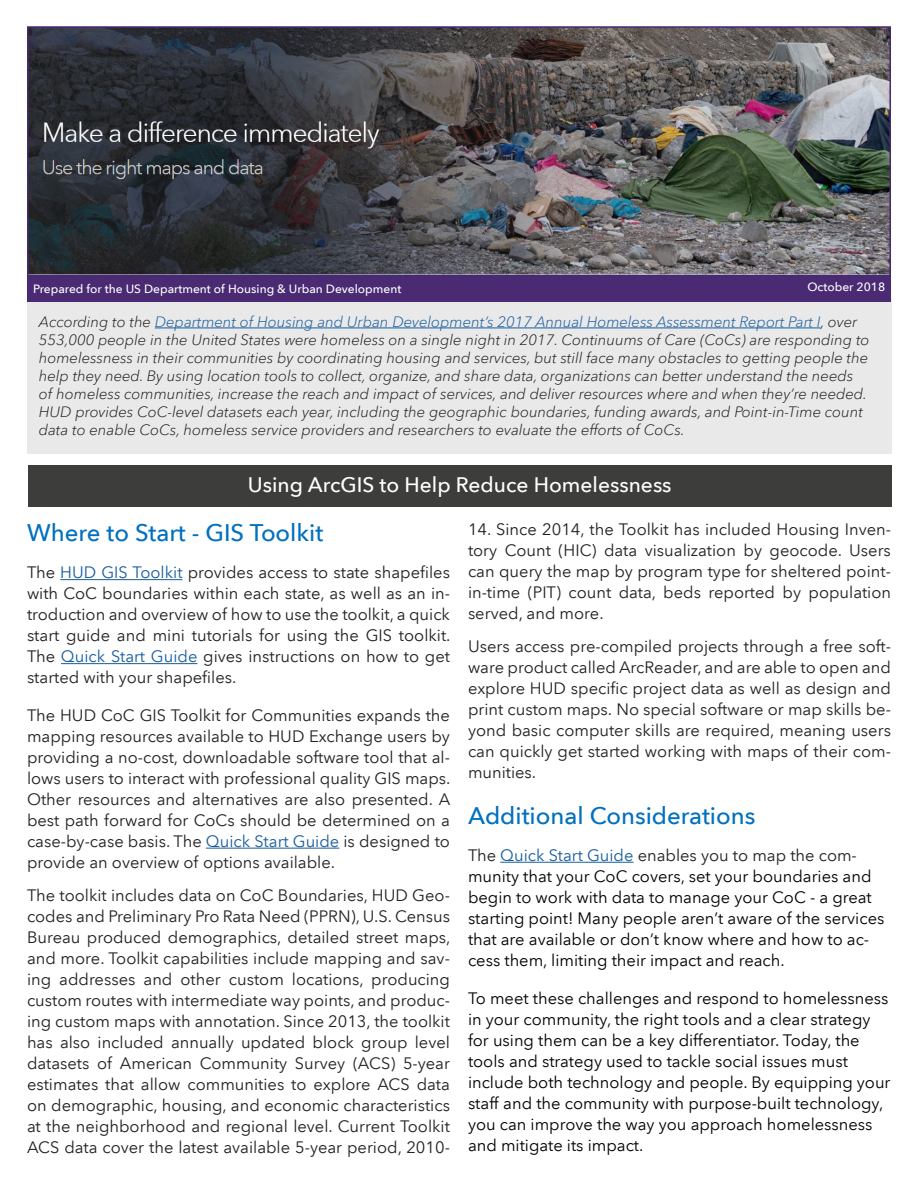
<style>
.page{position:relative;width:918px;height:1188px;background:#fff}
.page>*{position:absolute;margin:0;border:0;box-sizing:border-box;transform-origin:0 0}
.t1{font:500 24px "Avenir Next LT Pro";color:#0070c0}
.t2{font:500 21px "Avenir Next LT Pro";color:#fff}
.t3{font:16.5px/21px "Avenir Next LT Pro";color:#231f20;text-align:justify}
.t4{font:16.5px/21px "Avenir Next LT Pro";color:#000}
.t5{font:italic 300 15px/18px "Avenir Next LT Pro";color:#231f20}
.t6{font:500 12px "Avenir Next LT Pro";color:#fff}
.s1{color:#175d9e}
.s2{color:#231f20}
</style>
<div class="page">
<div style="left:27px;top:298px;width:864px;height:156px;background:#e9e9e9"></div>
<div style="left:27px;top:274px;width:864px;height:28px;background:#492a73"></div>
<div style="left:28px;top:465px;width:863px;height:42px;background:#3d3d3c"></div>
<img style="left:30px;top:29px;width:858px;height:244px">
<div style="left:27px;top:26px;width:864px;height:250px;border:2px solid #472973"></div>
<hr style="left:155px;top:328px;width:666px;height:1px;background:#175d9e">
<hr style="left:60px;top:579px;width:123px;height:1px;background:#175d9e">
<hr style="left:61px;top:663px;width:137px;height:1px;background:#175d9e">
<hr style="left:206px;top:848px;width:133px;height:1px;background:#175d9e">
<hr style="left:500px;top:862px;width:134px;height:1px;background:#175d9e">
<p class="t6" style="left:33px;top:281px;width:370px">Prepared for the US Department of Housing &amp; Urban Development</p>
<p class="t6" style="left:807px;top:280px;width:79px">October 2018</p>
<p class="t5" style="left:39px;top:313px;width:832px">According to the <span class="s1">Department of Housing and Urban Development’s 2017 Annual Homeless Assessment Report Part I</span>, over 553,000 people in the United States were homeless on a single night in 2017. Continuums of Care (CoCs) are responding to homelessness in their communities by coordinating housing and services, but still face many obstacles to getting people the help they need. By using location tools to collect, organize, and share data, organizations can better understand the needs of homeless communities, increase the reach and impact of services, and deliver resources where and when they’re needed.<br>HUD provides CoC-level datasets each year, including the geographic boundaries, funding awards, and Point-in-Time count data to enable CoCs, homeless service providers and researchers to evaluate the efforts of CoCs.</p>
<h1 class="t2" style="left:248px;top:472px;width:425px">Using ArcGIS to Help Reduce Homelessness</h1>
<h2 class="t1" style="left:27px;top:518px;width:298px">Where to Start - GIS Toolkit</h2>
<p class="t3" style="left:27px;top:562px;width:425px">The <span class="s1">HUD GIS Toolkit</span> provides access to state shapefiles with CoC boundaries within each state, as well as an in&shy;troduction and overview of how to use the toolkit, a quick start guide and mini tutorials for using the GIS toolkit.<br>The <span class="s1">Quick Start Guide</span> gives instructions on how to get started with your shapefiles.</p>
<p class="t3" style="left:27px;top:705px;width:425px">The HUD CoC GIS Toolkit for Communities expands the mapping resources available to HUD Exchange users by providing a no-cost, downloadable software tool that al&shy;lows users to interact with professional quality GIS maps.<br>Other resources and alternatives are also presented. A best path forward for CoCs should be determined on a case-by-case basis. The <span class="s1">Quick Start Guide</span> is designed to provide an overview of options available.</p>
<p class="t3" style="left:27px;top:885px;width:425px">The toolkit includes data on CoC Boundaries, HUD Geo&shy;codes and Preliminary Pro Rata Need (PPRN), U.S. Census Bureau produced demographics, detailed street maps, and more. Toolkit capabilities include mapping and sav&shy;ing addresses and other custom locations, producing custom routes with intermediate way points, and produc&shy;ing custom maps with annotation. Since 2013, the toolkit has also included annually updated block group level datasets of American Community Survey (ACS) 5-year estimates that allow communities to explore ACS data on demographic, housing, and economic characteristics at the neighborhood and regional level. Current Toolkit ACS data cover the latest available 5-year period, 2010-</p>
<p class="t3" style="left:468px;top:519px;width:425px">14. Since 2014, the Toolkit has included Housing Inven&shy;tory Count (HIC) data visualization by geocode. Users can query the map by program type for sheltered point&shy;in-time (PIT) count data, beds reported by population served, and more.</p>
<p class="t3" style="left:468px;top:636px;width:425px">Users access pre-compiled projects through a free soft&shy;ware product called ArcReader, and are able to open and explore HUD specific project data as well as design and print custom maps. No special software or map skills be&shy;yond basic computer skills are required, meaning users can quickly get started working with maps of their com&shy;munities.</p>
<h2 class="t1" style="left:468px;top:801px;width:289px">Additional Considerations</h2>
<p class="t4" style="left:468px;top:845px;width:418px"><span class="s2">The</span> <span class="s1">Quick Start Guide</span> <span class="s2">enables you to map the com&shy;</span>munity that your CoC covers, set your boundaries and begin to work with data to manage your CoC - a great starting point! Many people aren’t aware of the services that are available or don’t know where and how to ac&shy;cess them, limiting their impact and reach.</p>
<p class="t4" style="left:468px;top:987px;width:424px">To meet these challenges and respond to homelessness in your community, the right tools and a clear strategy for using them can be a key differentiator. Today, the tools and strategy used to tackle social issues must include both technology and people. By equipping your staff and the community with purpose-built technology, you can improve the way you approach homelessness and mitigate its impact.</p>
</div>
